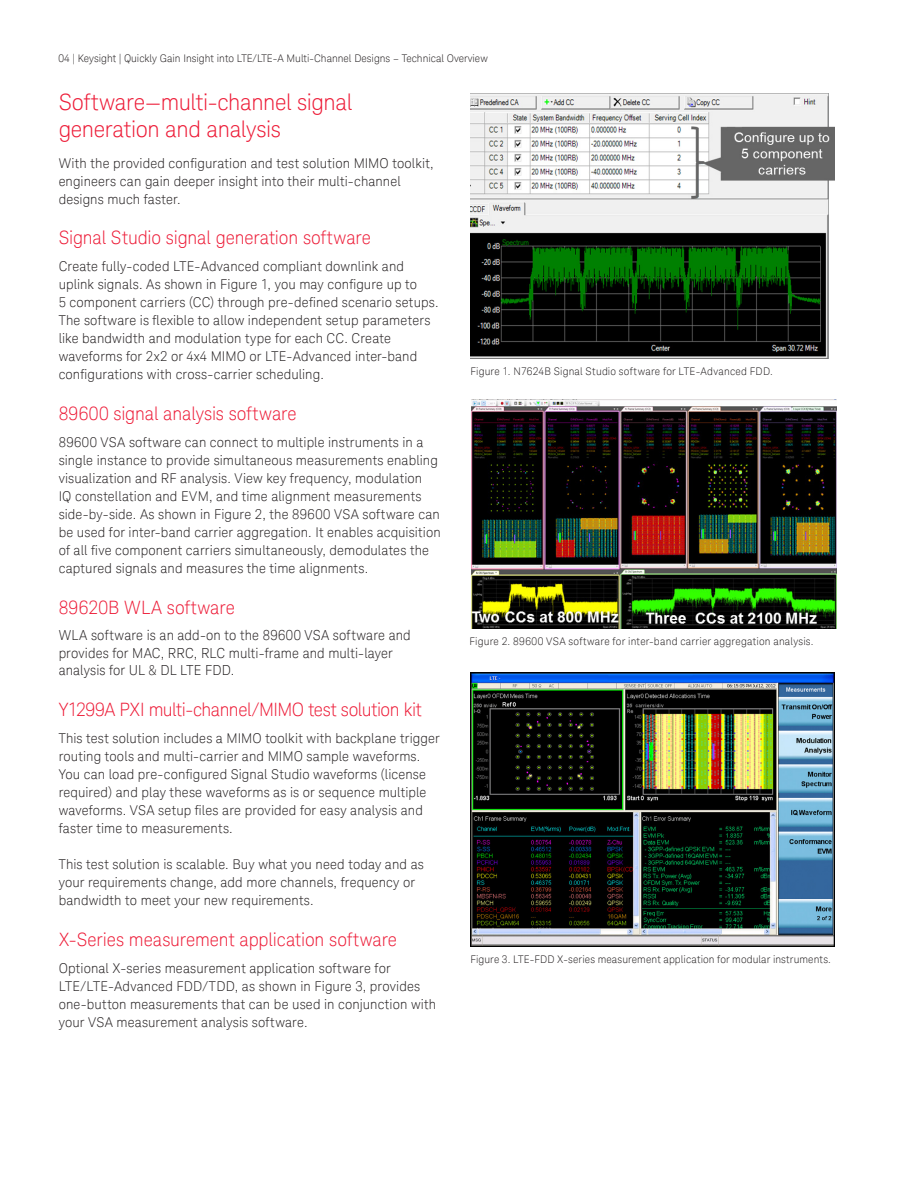
<style>
.page{position:relative;width:918px;height:1188px;background:#fff}
.page>*{position:absolute;margin:0;border:0;box-sizing:border-box;transform-origin:0 0}
.K_Heading_1{font:300 22.5px/27px "Keysight Sans";letter-spacing:-.015em;color:#ed1a36}
.K_Heading_2{font:300 18.45px "Keysight Sans";letter-spacing:-.005em;color:#ed1a36}
.K_Heading_2-2{font:300 18.45px "Keysight Sans";letter-spacing:-.025em;color:#ed1a36}
.K_Body_Text{font:300 13.8px/17.7px "Keysight Sans";letter-spacing:.01em;color:#231f20}
.K_Body_Text-2{font:300 13.5px/18px "Keysight Sans";letter-spacing:.01em;color:#231f20}
.K_Captions{font:300 10.5px "Keysight Sans";letter-spacing:.01em;color:#231f20}
</style>
<div class="page">
<img style="left:470px;top:94px;width:365px;height:264px">
<img style="left:471px;top:400px;width:365px;height:229px">
<img style="left:470px;top:672px;width:365px;height:274px">
<p class="K_Captions" style="left:59px;top:52px;width:431px">04 | Keysight | Quickly Gain Insight into LTE/LTE-A Multi-Channel Designs – Technical Overview</p>
<p class="K_Heading_1" style="left:59px;top:89px;width:295px">Software—multi-channel signal generation and analysis</p>
<p class="K_Body_Text-2" style="left:59px;top:154px;width:377px">With the provided configuration and test solution MIMO toolkit, engineers can gain deeper insight into their multi-channel designs much faster.</p>
<p class="K_Heading_2" style="left:59px;top:227px;width:314px">Signal Studio signal generation software</p>
<p class="K_Body_Text-2" style="left:59px;top:257px;width:381px">Create fully-coded LTE-Advanced compliant downlink and uplink signals. As shown in Figure 1, you may configure up to<br>5 component carriers (CC) through pre-defined scenario setups.<br>The software is flexible to allow independent setup parameters like bandwidth and modulation type for each CC. Create waveforms for 2x2 or 4x4 MIMO or LTE-Advanced inter-band configurations with cross-carrier scheduling.</p>
<p class="K_Heading_2" style="left:59px;top:403px;width:240px">89600 signal analysis software</p>
<p class="K_Body_Text-2" style="left:59px;top:433px;width:384px">89600 VSA software can connect to multiple instruments in a single instance to provide simultaneous measurements enabling visualization and RF analysis. View key frequency, modulation<br>IQ constellation and EVM, and time alignment measurements side-by-side. As shown in Figure 2, the 89600 VSA software can be used for inter-band carrier aggregation. It enables acquisition of all five component carriers simultaneously, demodulates the captured signals and measures the time alignments.</p>
<p class="K_Heading_2" style="left:59px;top:596px;width:178px">89620B WLA software</p>
<p class="K_Body_Text" style="left:59px;top:626px;width:354px">WLA software is an add-on to the 89600 VSA software and provides for MAC, RRC, RLC multi-frame and multi-layer analysis for UL &amp; DL LTE FDD.</p>
<p class="K_Heading_2-2" style="left:59px;top:699px;width:365px">Y1299A PXI multi-channel/MIMO test solution kit</p>
<p class="K_Body_Text-2" style="left:59px;top:729px;width:383px">This test solution includes a MIMO toolkit with backplane trigger routing tools and multi-carrier and MIMO sample waveforms.<br>You can load pre-configured Signal Studio waveforms (license required) and play these waveforms as is or sequence multiple waveforms. VSA setup files are provided for easy analysis and faster time to measurements.</p>
<p class="K_Body_Text-2" style="left:59px;top:855px;width:367px">This test solution is scalable. Buy what you need today and as your requirements change, add more channels, frequency or bandwidth to meet your new requirements.</p>
<p class="K_Heading_2" style="left:59px;top:928px;width:340px">X-Series measurement application software</p>
<p class="K_Body_Text-2" style="left:59px;top:959px;width:379px">Optional X-series measurement application software for LTE/LTE-Advanced FDD/TDD, as shown in Figure 3, provides one-button measurements that can be used in conjunction with your VSA measurement analysis software.</p>
<p class="K_Captions" style="left:470px;top:365px;width:304px">Figure 1. N7624B Signal Studio software for LTE-Advanced FDD.</p>
<p class="K_Captions" style="left:469px;top:635px;width:346px">Figure 2. 89600 VSA software for inter-band carrier aggregation analysis.</p>
<p class="K_Captions" style="left:470px;top:953px;width:362px">Figure 3. LTE-FDD X-series measurement application for modular instruments.</p>
</div>
